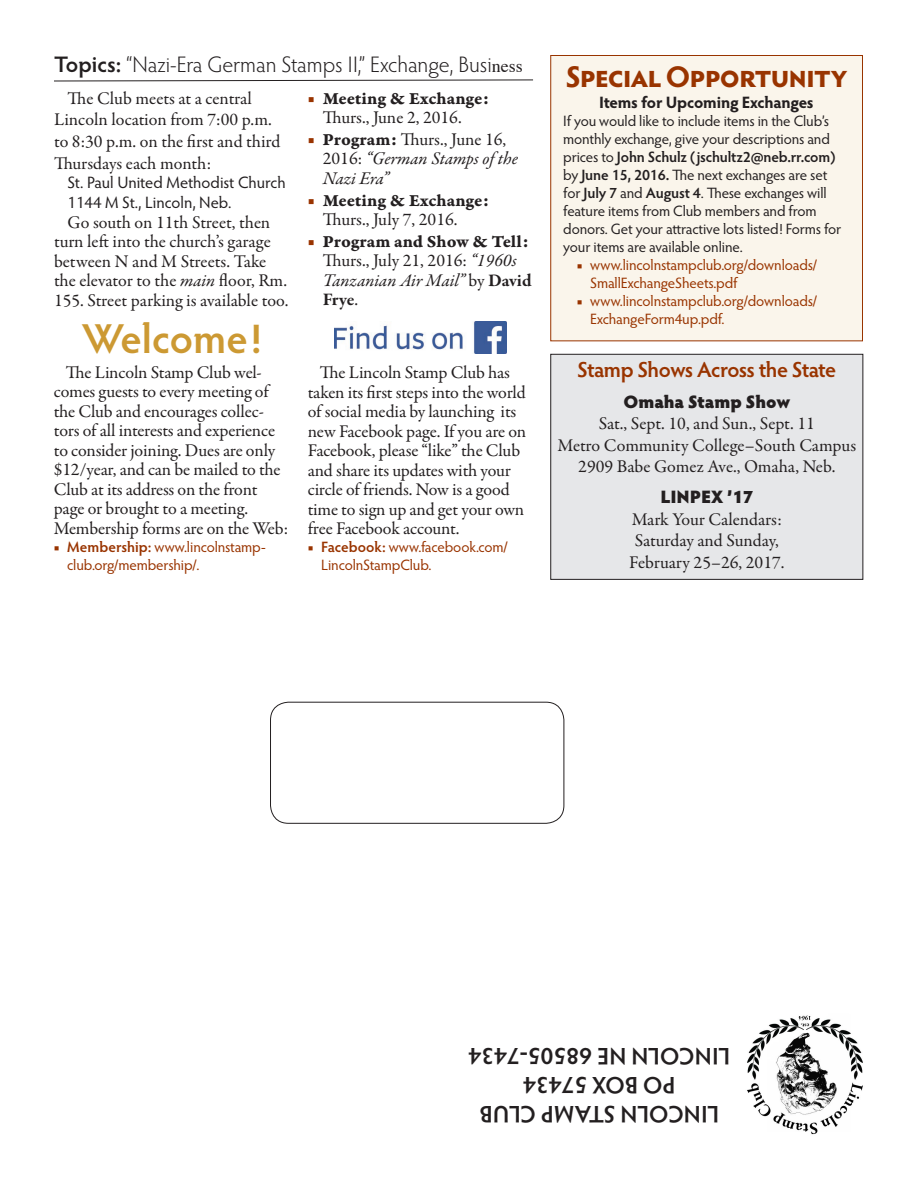
<style>
.page{position:relative;width:918px;height:1188px;background:#fff}
.page>*{position:absolute;margin:0;border:0;box-sizing:border-box;transform-origin:0 0}
.t1{font:600 42px "Hypatia Sans Pro";color:#c93}
.t2{font:700 30px "Hypatia Sans Pro";letter-spacing:-.035em;color:#993400}
.t3{font:600 24px/28.8px "Hypatia Sans Pro";color:#231f20;text-align:center}
.t4{font:300 22.5px "Hypatia Sans Pro";color:#231f20}
.t5{font:600 21.75px "Hypatia Sans Pro";letter-spacing:-.025em;color:#993400}
.t6{font:18px/19.5px "Garamond Premr Pro";letter-spacing:-.01em;color:#231f20}
.t7{font:italic 18px/19.5px "Garamond Premr Pro";color:#231f20}
.t8{font:18px "Garamond Premr Pro Bd Capt";letter-spacing:-.005em;color:#231f20}
.t9{font:900 18px "Hypatia Sans Pro";letter-spacing:-.005em;color:#231f20}
.t10{font:16.5px/19.8px "Hypatia Sans Pro";color:#231f20}
.t11{font:700 16.5px "Hypatia Sans Pro";letter-spacing:-.015em;color:#231f20}
.t12{font:15px/18px "Hypatia Sans Pro";letter-spacing:-.01em;color:#231f20}
.t13{font:15px/18px "Hypatia Sans Pro";letter-spacing:-.01em;color:#993400}
.s1{font-weight:600}
.s2{font-family:"Times";font-weight:400;font-size:18px}
.s3{font-style:italic}
.s4{font-family:"Hypatia Sans Pro";color:#993400}
.s5{font-family:"Hypatia Sans Pro";font-style:normal;color:#993400}
.s6{font-family:"Garamond Premr Pro Bd Capt";font-style:normal}
.s7{font-style:normal}
.s8{font-weight:700;font-style:normal}
</style>
<div class="page">
<div style="left:550px;top:354px;width:313px;height:226px;background:#e6e7e9;border:1px solid #231f20"></div>
<div style="left:550px;top:55px;width:313px;height:286px;background:#faf5eb;border:1px solid #993400"></div>
<div style="left:270px;top:702px;width:294px;height:122px;border:1px solid #231f20;border-radius:18px"></div>
<img style="left:747px;top:1015px;width:116px;height:120px">
<img style="left:334px;top:321px;width:173px;height:33px">
<svg style="left:54px;top:79px;width:479px;height:3px"></svg>
<p class="t4" style="left:54px;top:50px;width:470px"><span class="s1">Topics:</span> “Nazi-Era German Stamps II,” Exchange, Busi<span class="s2">ness</span></p>
<p class="t6" style="left:54px;top:88px;width:228px;line-height:21.6px;text-indent:14px">The Club meets at a central<br>Lincoln location from 7:00 p.m. to 8:30 p.m. on the first and third<br>Thursdays each month:</p>
<p class="t10" style="left:68px;top:172px;width:220px">St. Paul United Methodist Church<br>1144 M St., Lincoln, Neb.</p>
<p class="t6" style="left:54px;top:213px;width:236px;text-indent:14px">Go south on 11th Street, then turn left into the church’s garage between N and M Streets. Take the elevator to the <span class="s3">main</span> floor, Rm.<br>155. Street parking is available too.</p>
<p class="t8" style="left:308px;top:88px;width:183px"><span class="s4">■</span> Meeting &amp; Exchange:</p>
<p class="t6" style="left:323px;top:108px;width:140px">Thurs., June 2, 2016.</p>
<p class="t7" style="left:323px;top:130px;width:197px;text-indent:-15px"><span class="s5">■</span> <span class="s6">Program:</span> <span class="s7">Thurs., June 16,<br>2016:</span> “German Stamps of the<br>Nazi Era”</p>
<p class="t8" style="left:308px;top:189px;width:183px"><span class="s4">■</span> Meeting &amp; Exchange:</p>
<p class="t6" style="left:323px;top:210px;width:136px">Thurs., July 7, 2016.</p>
<p class="t8" style="left:308px;top:230px;width:222px"><span class="s4">■</span> Program and Show &amp; Tell:</p>
<p class="t7" style="left:323px;top:252px;width:210px"><span class="s7">Thurs., July 21, 2016:</span> “1960s<br>Tanzanian Air Mail” <span class="s7">by</span> <span class="s8">David<br>Frye</span><span class="s7">.</span></p>
<h1 class="t1" style="left:82px;top:310px;width:182px">Welcome!</h1>
<p class="t6" style="left:54px;top:363px;width:236px;text-indent:12px">The Lincoln Stamp Club wel&shy;comes guests to every meeting of the Club and encourages collec&shy;tors of all interests and experience to consider joining. Dues are only $12/year, and can be mailed to the<br>Club at its address on the front page or brought to a meeting.<br>Membership forms are on the Web:</p>
<p class="t13" style="left:67px;top:537px;width:200px;text-indent:-14px">■ <span class="s1">Membership:</span> www.lincolnstamp&shy;club.org/membership/.</p>
<p class="t6" style="left:308px;top:363px;width:220px;text-indent:12px">The Lincoln Stamp Club has taken its first steps into the world of social media by launching its new Facebook page. If you are on<br>Facebook, please “like” the Club and share its updates with your circle of friends. Now is a good time to sign up and get your own free Facebook account.</p>
<p class="t13" style="left:321px;top:538px;width:188px;text-indent:-14px">■ <span class="s1">Facebook:</span> www.facebook.com/<br>LincolnStampClub.</p>
<h2 class="t2" style="left:565px;top:55px;width:283px">Special Opportunity</h2>
<p class="t11" style="left:599px;top:91px;width:216px">Items for Upcoming Exchanges</p>
<p class="t12" style="left:563px;top:112px;width:280px">If you would like to include items in the Club’s monthly exchange, give your descriptions and prices to <span class="s1">John Schulz ( jschultz2@neb.rr.com) </span>by <span class="s1">June 15, 2016.</span> The next exchanges are set for <span class="s1">July 7</span> and <span class="s1">August 4</span>. These exchanges will feature items from Club members and from donors. Get your attractive lots listed! Forms for your items are available online.</p>
<p class="t13" style="left:590px;top:256px;width:228px;text-indent:-14px">■ www.lincolnstampclub.org/downloads/<br>SmallExchangeSheets.pdf</p>
<p class="t13" style="left:590px;top:292px;width:228px;text-indent:-14px">■ www.lincolnstampclub.org/downloads/<br>ExchangeForm4up.pdf.</p>
<p class="t5" style="left:577px;top:354px;width:261px">Stamp Shows Across the State</p>
<p class="t9" style="left:623px;top:388px;width:168px">Omaha Stamp Show</p>
<p class="t6" style="left:557px;top:413px;width:300px;line-height:21.6px;text-align:center">Sat., Sept. 10, and Sun., Sept. 11<br>Metro Community College–South Campus<br>2909 Babe Gomez Ave., Omaha, Neb.</p>
<p class="t9" style="left:660px;top:483px;width:94px">LINPEX ’17</p>
<p class="t6" style="left:629px;top:509px;width:157px;line-height:21.6px;text-align:center">Mark Your Calendars:<br>Saturday and Sunday,<br>February 25–26, 2017.</p>
<h3 class="t3" style="left:730px;top:1130px;width:263px;rotate:-180deg">LINCOLN STAMP CLUB<br>PO BOX 57434<br>LINCOLN NE 68505-7434</h3>
</div>
